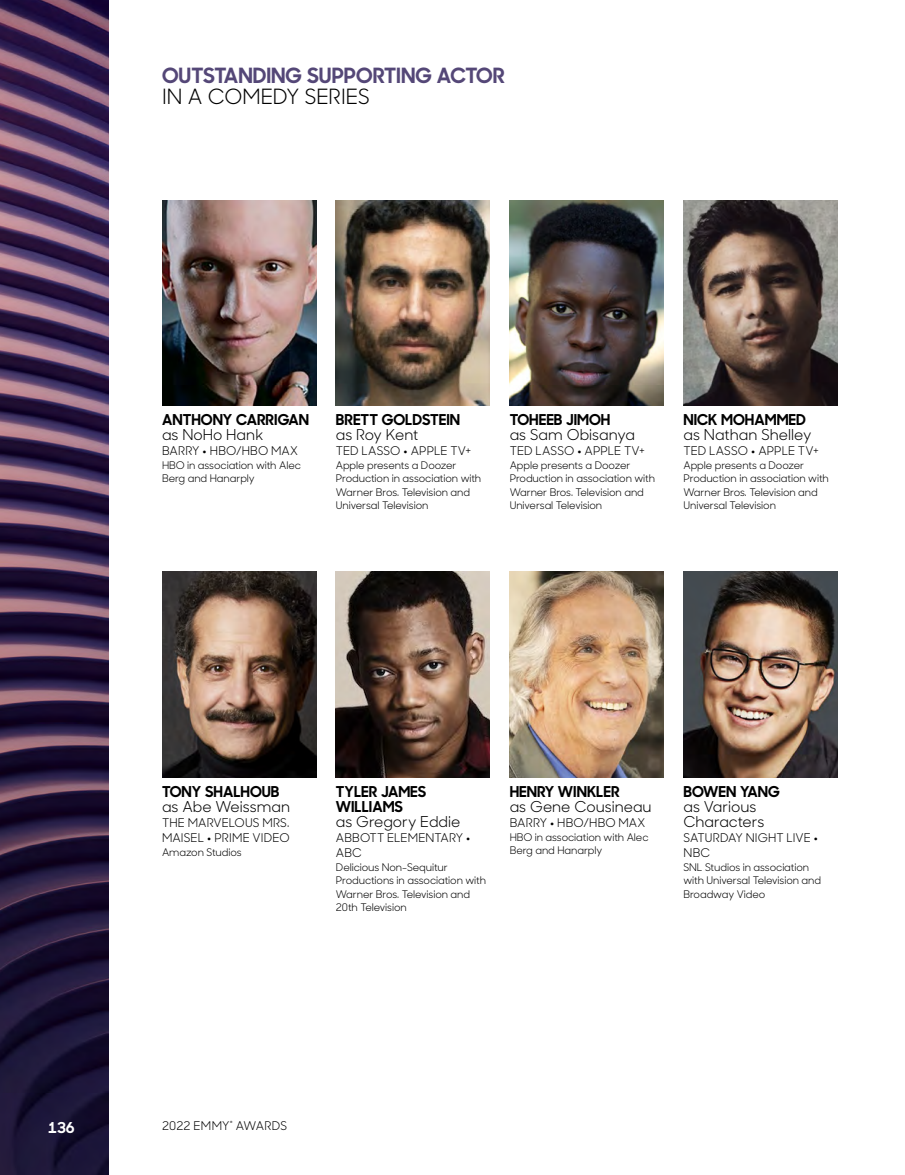
<style>
.page{position:relative;width:905px;height:1175px;background:#fff}
.page>*{position:absolute;margin:0;border:0;box-sizing:border-box;transform-origin:0 0}
.t1{font:700 21px "Sharp Sans No 1";color:#544777}
.t2{font:21px "Sharp Sans No 1";color:#000}
.t3{font:700 15px/15px "Sharp Sans No 1";color:#000}
.t4{font:15px/15px "Sharp Sans No 1";color:#000}
.t5{font:15px "Sharp Sans No 1";letter-spacing:-.02em;color:#000}
.t6{font:700 15px "Sharp Sans No 1";color:#fff}
.t7{font:12px/15px "Sharp Sans No 1";letter-spacing:.005em;color:#000}
.t8{font:10.5px/13.5px "Sharp Sans No 1";letter-spacing:-.01em;color:#000}
.s1{font-weight:700}
</style>
<div class="page">
<img style="left:0;top:0;width:108px;height:1174px">
<img style="left:162px;top:200px;width:154px;height:205px">
<img style="left:336px;top:200px;width:154px;height:205px">
<img style="left:509px;top:200px;width:154px;height:205px">
<img style="left:683px;top:200px;width:154px;height:205px">
<img style="left:162px;top:572px;width:154px;height:205px">
<img style="left:336px;top:572px;width:154px;height:205px">
<img style="left:509px;top:572px;width:154px;height:205px">
<img style="left:683px;top:572px;width:154px;height:205px">
<h1 class="t1" style="left:162px;top:60px;width:344px">OUTSTANDING SUPPORTING ACTOR</h1>
<h1 class="t2" style="left:162px;top:82px;width:209px">IN A COMEDY SERIES</h1>
<h2 class="t3" style="left:162px;top:411px;width:148px">ANTHONY CARRIGAN</h2>
<h2 class="t4" style="left:162px;top:427px;width:103px">as NoHo Hank</h2>
<p class="t7" style="left:162px;top:443px;width:137px">BARRY <span class="s1">•</span> HBO/HBO MAX</p>
<p class="t8" style="left:162px;top:458px;width:140px">HBO in association with Alec<br>Berg and Hanarply</p>
<h2 class="t3" style="left:336px;top:411px;width:126px">BRETT GOLDSTEIN</h2>
<h2 class="t5" style="left:336px;top:424px;width:84px">as Roy Kent</h2>
<p class="t7" style="left:336px;top:443px;width:137px">TED LASSO <span class="s1">•</span> APPLE TV+</p>
<p class="t8" style="left:336px;top:458px;width:147px">Apple presents a Doozer<br>Production in association with<br>Warner Bros. Television and<br>Universal Television</p>
<h2 class="t3" style="left:509px;top:411px;width:102px">TOHEEB JIMOH</h2>
<h2 class="t4" style="left:509px;top:427px;width:127px">as Sam Obisanya</h2>
<p class="t7" style="left:509px;top:443px;width:137px">TED LASSO <span class="s1">•</span> APPLE TV+</p>
<p class="t8" style="left:509px;top:458px;width:147px">Apple presents a Doozer<br>Production in association with<br>Warner Bros. Television and<br>Universal Television</p>
<h2 class="t3" style="left:683px;top:411px;width:124px">NICK MOHAMMED</h2>
<h2 class="t4" style="left:683px;top:427px;width:129px">as Nathan Shelley</h2>
<p class="t7" style="left:683px;top:443px;width:137px">TED LASSO <span class="s1">•</span> APPLE TV+</p>
<p class="t8" style="left:683px;top:458px;width:147px">Apple presents a Doozer<br>Production in association with<br>Warner Bros. Television and<br>Universal Television</p>
<h2 class="t6" style="left:48px;top:1115px;width:28px">136</h2>
<h2 class="t3" style="left:162px;top:783px;width:119px">TONY SHALHOUB</h2>
<h2 class="t4" style="left:162px;top:798px;width:130px">as Abe Weissman</h2>
<p class="t7" style="left:162px;top:814px;width:129px">THE MARVELOUS MRS.<br>MAISEL <span class="s1">•</span> PRIME VIDEO</p>
<p class="t8" style="left:162px;top:844px;width:81px">Amazon Studios</p>
<h2 class="t3" style="left:336px;top:783px;width:92px">TYLER JAMES<br>WILLIAMS</h2>
<h2 class="t4" style="left:336px;top:813px;width:126px">as Gregory Eddie</h2>
<p class="t7" style="left:336px;top:829px;width:136px">ABBOTT ELEMENTARY <span class="s1">•<br></span>ABC</p>
<p class="t8" style="left:336px;top:859px;width:152px">Delicious Non-Sequitur<br>Productions in association with<br>Warner Bros. Television and<br>20th Television</p>
<h2 class="t3" style="left:509px;top:783px;width:111px">HENRY WINKLER</h2>
<h2 class="t4" style="left:509px;top:798px;width:143px">as Gene Cousineau</h2>
<p class="t7" style="left:509px;top:814px;width:137px">BARRY <span class="s1">•</span> HBO/HBO MAX</p>
<p class="t8" style="left:509px;top:829px;width:140px">HBO in association with Alec<br>Berg and Hanarply</p>
<h2 class="t3" style="left:683px;top:783px;width:98px">BOWEN YANG</h2>
<h2 class="t4" style="left:683px;top:798px;width:82px">as Various<br>Characters</h2>
<p class="t7" style="left:683px;top:829px;width:136px">SATURDAY NIGHT LIVE <span class="s1">•<br></span>NBC</p>
<p class="t8" style="left:683px;top:859px;width:139px">SNL Studios in association with Universal Television and<br>Broadway Video</p>
<p class="t7" style="left:162px;top:1117px;width:127px">2022 EMMY<sup>®</sup> AWARDS</p>
</div>
